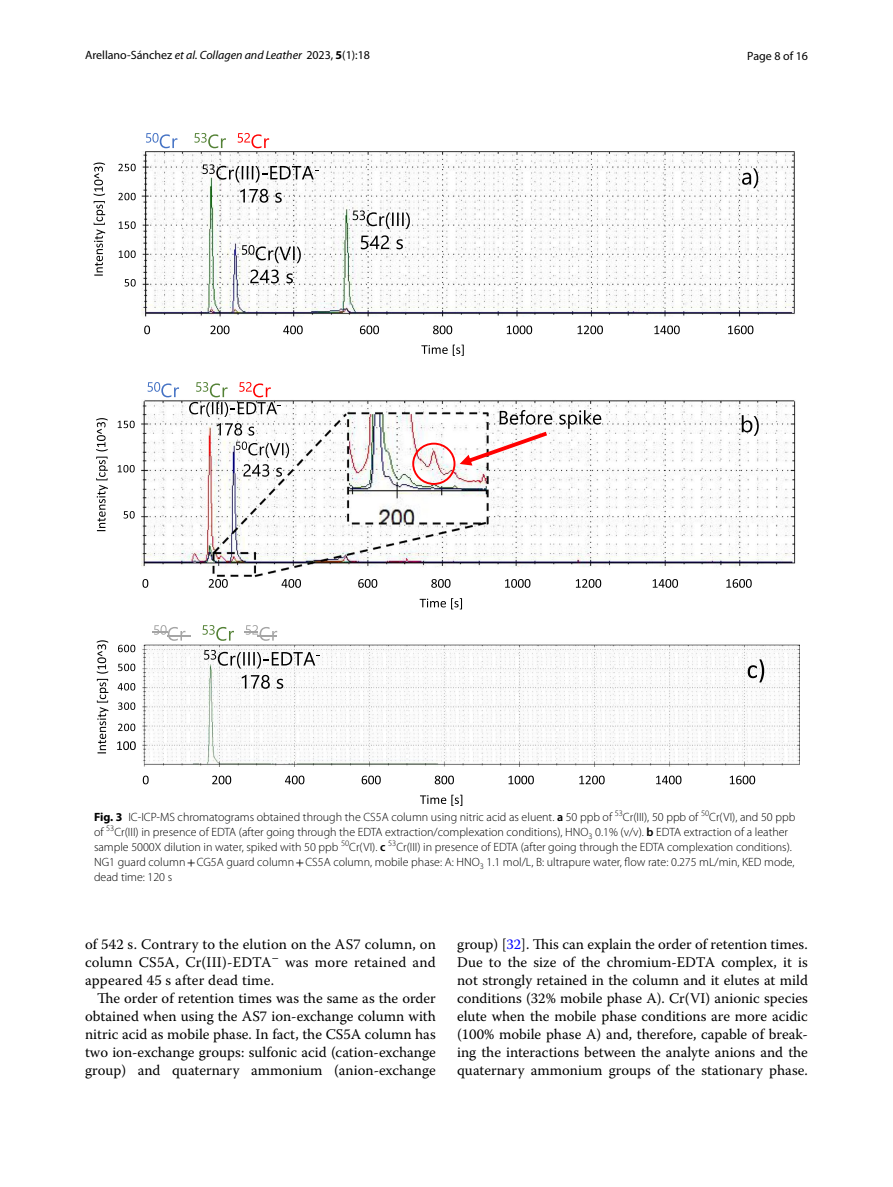
<style>
.page{position:relative;width:893px;height:1187px;background:#fff}
.page>*{position:absolute;margin:0;border:0;box-sizing:border-box;transform-origin:0 0}
.t1{font:14.7px/18px "Warnock Pro";color:#000;text-align:justify}
.t2{font:300 12px/15px "Myriad Pro";color:#000}
.t3{font:12px "Myriad Pro";color:#000}
.s1{font-style:italic}
.s2{font-weight:700}
.s3{font-weight:600}
.s4{font-family:"STIX";font-weight:400}
.s5{color:#00f}
</style>
<div class="page">
<img style="left:142px;top:152px;width:657px;height:614px">
<svg style="left:146px;top:133px;width:31px;height:15px"></svg>
<svg style="left:194px;top:133px;width:32px;height:15px"></svg>
<svg style="left:238px;top:133px;width:31px;height:15px"></svg>
<svg style="left:742px;top:168px;width:16px;height:20px"></svg>
<svg style="left:242px;top:245px;width:59px;height:18px"></svg>
<svg style="left:250px;top:269px;width:43px;height:14px"></svg>
<svg style="left:203px;top:164px;width:116px;height:18px"></svg>
<svg style="left:240px;top:189px;width:42px;height:14px"></svg>
<svg style="left:353px;top:210px;width:57px;height:19px"></svg>
<svg style="left:361px;top:235px;width:42px;height:14px"></svg>
<svg style="left:118px;top:164px;width:18px;height:7px"></svg>
<svg style="left:118px;top:193px;width:18px;height:7px"></svg>
<svg style="left:119px;top:221px;width:17px;height:8px"></svg>
<svg style="left:119px;top:250px;width:17px;height:8px"></svg>
<svg style="left:125px;top:279px;width:11px;height:7px"></svg>
<svg style="left:93px;top:162px;width:12px;height:113px"></svg>
<svg style="left:144px;top:325px;width:388px;height:9px"></svg>
<svg style="left:578px;top:325px;width:175px;height:9px"></svg>
<svg style="left:421px;top:344px;width:43px;height:12px"></svg>
<svg style="left:742px;top:415px;width:17px;height:21px"></svg>
<svg style="left:236px;top:441px;width:53px;height:17px"></svg>
<svg style="left:243px;top:464px;width:39px;height:12px"></svg>
<svg style="left:217px;top:423px;width:37px;height:12px"></svg>
<svg style="left:500px;top:410px;width:52px;height:14px"></svg>
<svg style="left:559px;top:410px;width:42px;height:19px"></svg>
<div style="left:412px;top:442px;width:43px;height:43px;border:2px solid #f00;border-radius:50%"></div>
<svg style="left:460px;top:431px;width:87px;height:34px"></svg>
<svg style="left:148px;top:382px;width:31px;height:15px"></svg>
<svg style="left:189px;top:382px;width:92px;height:35px"></svg>
<svg style="left:118px;top:420px;width:17px;height:8px"></svg>
<svg style="left:118px;top:465px;width:17px;height:7px"></svg>
<svg style="left:124px;top:511px;width:11px;height:7px"></svg>
<svg style="left:96px;top:418px;width:12px;height:113px"></svg>
<svg style="left:142px;top:579px;width:388px;height:8px"></svg>
<svg style="left:576px;top:579px;width:176px;height:8px"></svg>
<svg style="left:420px;top:598px;width:42px;height:11px"></svg>
<svg style="left:204px;top:650px;width:116px;height:18px"></svg>
<svg style="left:242px;top:674px;width:41px;height:14px"></svg>
<svg style="left:118px;top:644px;width:17px;height:8px"></svg>
<svg style="left:118px;top:663px;width:17px;height:8px"></svg>
<svg style="left:118px;top:683px;width:17px;height:7px"></svg>
<svg style="left:118px;top:702px;width:17px;height:7px"></svg>
<svg style="left:118px;top:723px;width:17px;height:8px"></svg>
<svg style="left:117px;top:741px;width:19px;height:9px"></svg>
<svg style="left:97px;top:640px;width:11px;height:113px"></svg>
<svg style="left:143px;top:775px;width:391px;height:9px"></svg>
<svg style="left:579px;top:775px;width:176px;height:9px"></svg>
<svg style="left:420px;top:794px;width:42px;height:12px"></svg>
<svg style="left:152px;top:625px;width:33px;height:15px"></svg>
<hr style="left:167px;top:634px;width:24px;height:2px;background:#a5a5a5">
<svg style="left:203px;top:625px;width:31px;height:15px"></svg>
<svg style="left:244px;top:625px;width:33px;height:15px"></svg>
<svg style="left:748px;top:659px;width:16px;height:23px"></svg>
<p class="t3" style="left:85px;top:48px;width:286px">Arellano‑Sánchez <span class="s1">et al. Collagen and Leather</span> 2023, <span class="s2">5</span>(1):18</p>
<p class="t3" style="left:747px;top:48px;width:62px">Page 8 of 16</p>
<p class="t2" style="left:94px;top:809px;width:703px"><span class="s2">Fig. 3</span> IC-ICP-MS chromatograms obtained through the CS5A column using nitric acid as eluent. <span class="s3">a</span> 50 ppb of <sup>53</sup>Cr(III), 50 ppb of <sup>50</sup>Cr(VI), and 50 ppb of <sup>53</sup>Cr(III) in presence of EDTA (after going through the EDTA extraction/complexation conditions), HNO<sub>3</sub> 0.1% (v/v). <span class="s3">b</span> EDTA extraction of a leather sample 5000X dilution in water, spiked with 50 ppb <sup>50</sup>Cr(VI). <span class="s3">c</span> <sup>53</sup>Cr(III) in presence of EDTA (after going through the EDTA complexation conditions).<br>NG1 guard column<span class="s4">+</span>CG5A guard column<span class="s4">+</span>CS5A column, mobile phase: A: HNO<sub>3</sub> 1.1 mol/L, B: ultrapure water, flow rate: 0.275 mL/min, KED mode, dead time: 120 s</p>
<p class="t1" style="left:85px;top:935px;width:352px">of 542 s. Contrary to the elution on the AS7 column, on column CS5A, Cr(III)-EDTA<sup>−</sup> was more retained and appeared 45 s after dead time.</p>
<p class="t1" style="left:85px;top:989px;width:352px;text-indent:12px">The order of retention times was the same as the order obtained when using the AS7 ion-exchange column with nitric acid as mobile phase. In fact, the CS5A column has two ion-exchange groups: sulfonic acid (cation-exchange group) and quaternary ammonium (anion-exchange</p>
<p class="t1" style="left:457px;top:935px;width:352px">group) [<span class="s5">32</span>]. This can explain the order of retention times.<br>Due to the size of the chromium-EDTA complex, it is not strongly retained in the column and it elutes at mild conditions (32% mobile phase A). Cr(VI) anionic species elute when the mobile phase conditions are more acidic (100% mobile phase A) and, therefore, capable of break&shy;ing the interactions between the analyte anions and the quaternary ammonium groups of the stationary phase.</p>
</div>
